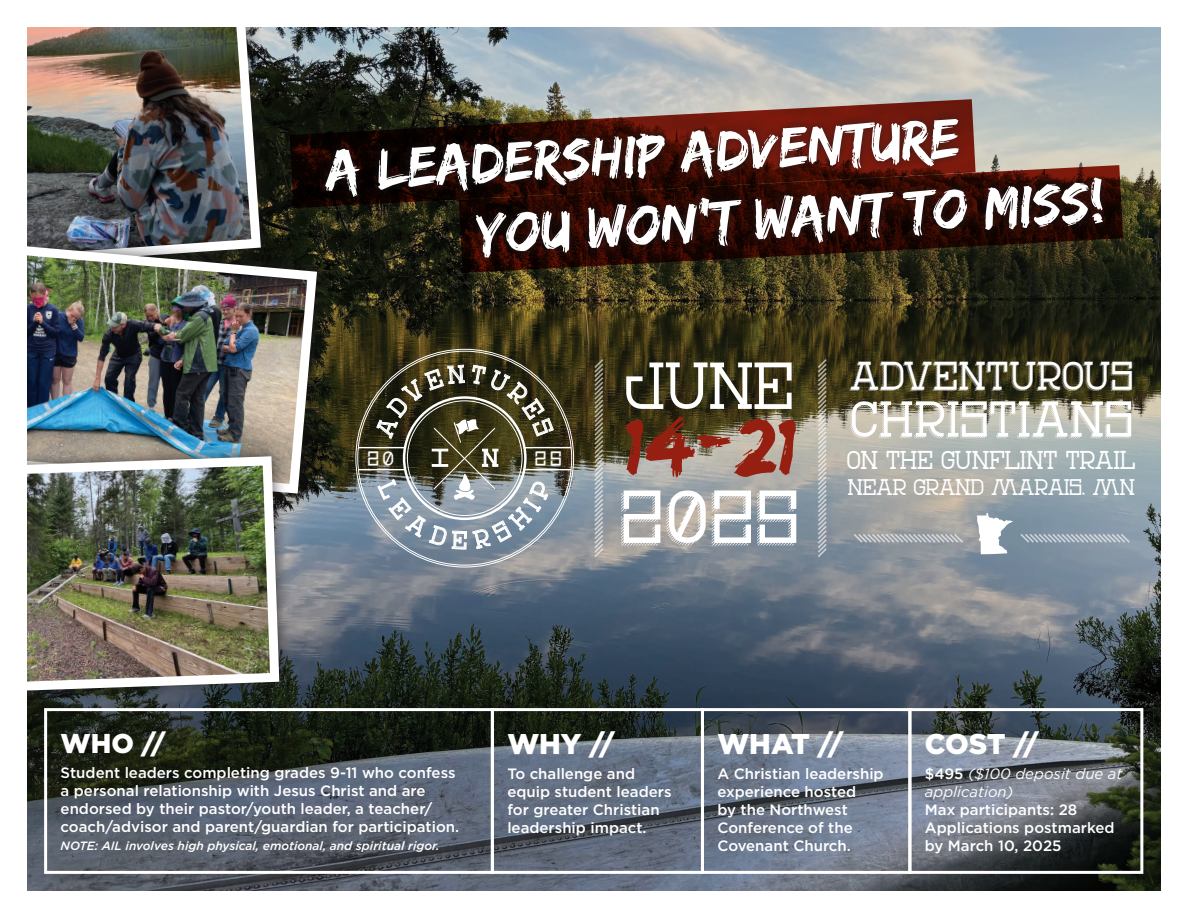
<style>
.page{position:relative;width:1188px;height:918px;background:#fff}
.page>*{position:absolute;margin:0;border:0;box-sizing:border-box;transform-origin:0 0}
.t1{font:82.5px "Edo";color:#952011}
.t2{font:75px "Alt Ren Retro";color:#fff}
.t3{font:63.3px "Alt Ren";color:#fff}
.t4{font:58.65px/70.3px "Edo";color:#fff}
.t5{font:50.4px "Alt Ren Retro";color:#fff}
.t6{font:39.9px "Alt Ren Retro";color:#fff}
.t7{font:900 28.5px "Gotham";color:#fff}
.t8{font:900 27.15px "Gotham";color:#fff}
.t9{font:24.6px "Alt Ren";color:#fff}
.t10{font:21.6px "Alt Ren";color:#fff}
.t11{font:19.95px "Alt Ren Retro";color:#fff}
.t12{font:500 15px/18px "Gotham";color:#fff}
.t13{font:italic 15px/18px "Gotham";color:#fff}
.t14{font:italic 500 12px "Gotham";color:#fff}
.s1{font-weight:500;font-style:normal}
</style>
<div class="page">
<img style="left:27px;top:27px;width:1134px;height:863px">
<div style="left:0;top:0;width:276px;height:289px;background:#231f20;opacity:.75"></div>
<img style="left:27px;top:27px;width:239px;height:199px">
<div style="left:0;top:226px;width:332px;height:282px;background:#231f20;opacity:.75"></div>
<img style="left:27px;top:236px;width:295px;height:262px">
<div style="left:0;top:442px;width:293px;height:266px;background:#231f20;opacity:.75"></div>
<img style="left:27px;top:452px;width:257px;height:246px">
<div style="left:0;top:0;width:27px;height:918px;background:#fff"></div>
<div style="left:0;top:0;width:1188px;height:27px;background:#fff"></div>
<svg style="left:816px;top:357px;width:13px;height:202px"></svg>
<svg style="left:977px;top:513px;width:36px;height:41px"></svg>
<svg style="left:852px;top:532px;width:113px;height:13px"></svg>
<svg style="left:1019px;top:532px;width:113px;height:13px"></svg>
<hr style="left:358px;top:447px;width:47px;height:1px;background:#fff">
<hr style="left:358px;top:469px;width:47px;height:1px;background:#fff">
<hr style="left:524px;top:447px;width:47px;height:1px;background:#fff">
<hr style="left:524px;top:469px;width:47px;height:1px;background:#fff">
<svg style="left:593px;top:357px;width:12px;height:202px"></svg>
<div style="left:44px;top:708px;width:450px;height:166px;border:3px solid #fff"></div>
<div style="left:491px;top:708px;width:213px;height:166px;border:3px solid #fff"></div>
<div style="left:701px;top:708px;width:210px;height:166px;border:3px solid #fff"></div>
<div style="left:908px;top:708px;width:235px;height:166px;border:3px solid #fff"></div>
<svg style="left:290px;top:99px;width:686px;height:109px"></svg>
<svg style="left:459px;top:165px;width:664px;height:108px"></svg>
<div style="left:317px;top:111px;width:794px;height:155px;background:#231f20;opacity:.75"></div>
<svg style="left:375px;top:365px;width:178px;height:184px"></svg>
<h3 class="t4" style="left:471px;top:127px;width:631px;text-indent:-147px;rotate:-3deg">a leadership adventure<br>you won’t want to miss!</h3>
<h3 class="t11" style="left:368px;top:448px;width:28px">20</h3>
<h3 class="t11" style="left:535px;top:448px;width:28px">25</h3>
<h3 class="t3" style="left:626px;top:350px;width:169px">JUNE</h3>
<h1 class="t1" style="left:625px;top:397px;width:173px">14-21</h1>
<h2 class="t2" style="left:621px;top:476px;width:180px">2025</h2>
<h3 class="t6" style="left:850px;top:354px;width:285px">ADVENTUROUS</h3>
<h3 class="t5" style="left:850px;top:391px;width:285px">CHRISTIANS</h3>
<h3 class="t9" style="left:848px;top:446px;width:290px">ON THE GUNFLINT TRAIL</h3>
<h3 class="t10" style="left:848px;top:475px;width:289px">NEAR GRAND MARAIS, MN</h3>
<h3 class="t8" style="left:61px;top:725px;width:107px">WHO //</h3>
<p class="t12" style="left:61px;top:763px;width:400px">Student leaders completing grades 9-11 who confess a personal relationship with Jesus Christ and are endorsed by their pastor/youth leader, a teacher/ coach/advisor and parent/guardian for participation.</p>
<p class="t14" style="left:61px;top:838px;width:380px">NOTE: AIL involves high physical, emotional, and spiritual rigor.</p>
<h3 class="t7" style="left:507px;top:724px;width:109px">WHY //</h3>
<p class="t12" style="left:507px;top:764px;width:166px">To challenge and equip student leaders for greater Christian leadership impact.</p>
<h3 class="t7" style="left:717px;top:724px;width:127px">WHAT //</h3>
<p class="t12" style="left:717px;top:764px;width:168px">A Christian leadership experience hosted<br>by the Northwest<br>Conference of the<br>Covenant Church.</p>
<h3 class="t7" style="left:925px;top:724px;width:116px">COST //</h3>
<p class="t13" style="left:925px;top:764px;width:199px"><span class="s1">$495</span> ($100 deposit due at application)</p>
<p class="t12" style="left:925px;top:800px;width:191px">Max participants: 28<br>Applications postmarked by March 10, 2025</p>
</div>
